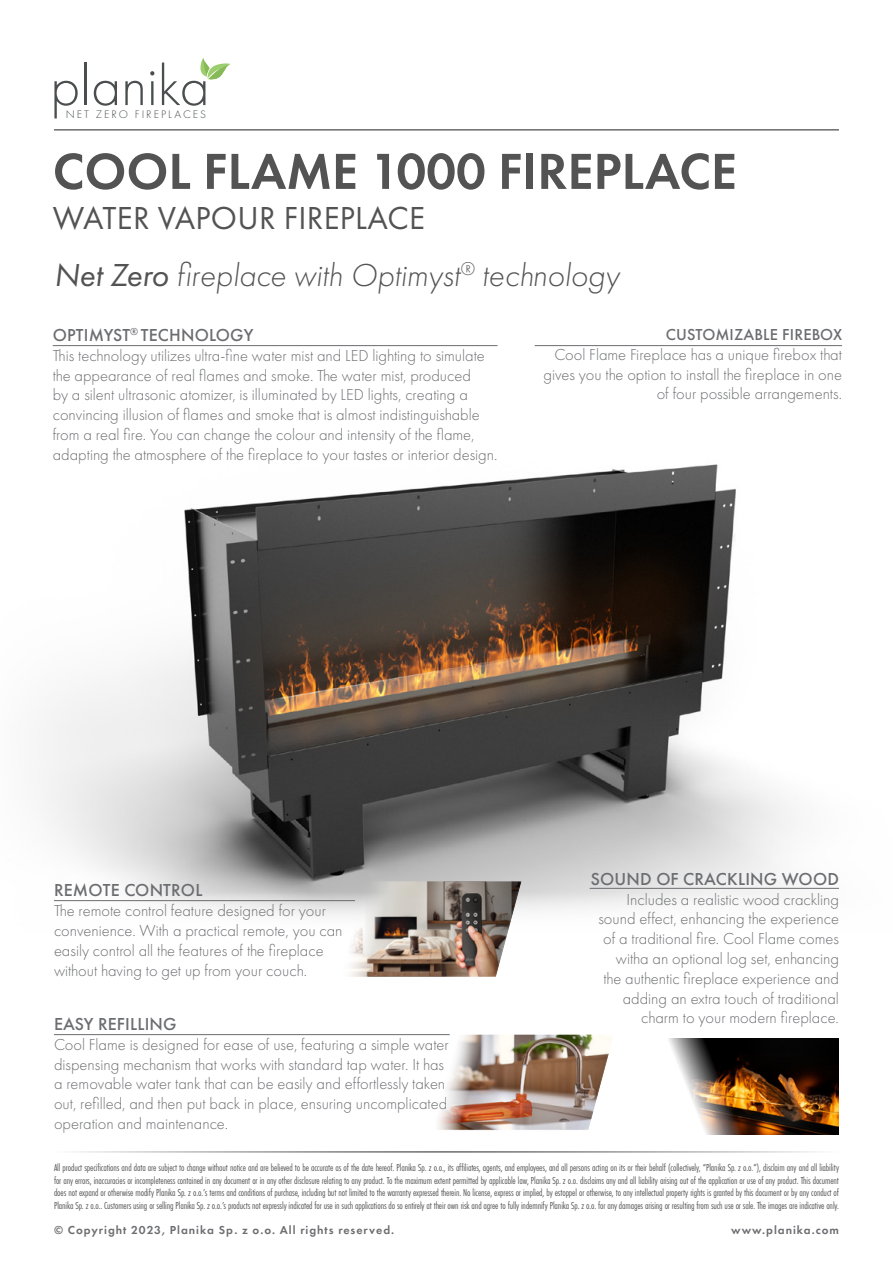
<style>
.page{position:relative;width:893px;height:1263px;background:#fff}
.page>*{position:absolute;margin:0;border:0;box-sizing:border-box;transform-origin:0 0}
.t1{font:300 58.35px "Futura PT";color:#4a4e4f}
.FIREPLACE{font:600 52.5px "Futura PT";color:#535353}
.t2{font:italic 300 33px "Futura PT";color:#535353}
.FIREPLACE-2{font:33px "Futura PT";letter-spacing:.01em;color:#535353}
.spis_treści_2{font:500 18px "Futura PT";letter-spacing:.01em;color:#6c6d70}
.t3{font:300 16.5px/19.8px "Futura PT";color:#6c6d70}
.t4{font:500 16.5px "Futura PT";letter-spacing:.01em;color:#6c6d70}
.t5{font:600 12px "Futura PT";letter-spacing:.08em;color:#6c6d70}
.t6{font:300 11.4px "Futura PT";letter-spacing:.175em;color:#4a4e4f}
.t7{font:10.5px/12.6px "Futura PT Cond";letter-spacing:-.01em;color:#535353;text-align:justify}
.s1{font-weight:400}
</style>
<div class="page">
<hr style="left:54px;top:1152px;width:785px;height:1px;background:#231f20">
<hr style="left:54px;top:130px;width:785px;height:1px;background:#231f20">
<svg style="left:200px;top:58px;width:30px;height:22px"></svg>
<img style="left:42px;top:345px;width:800px;height:571px">
<hr style="left:53px;top:345px;width:444px;height:1px;background:#6c6d70">
<hr style="left:54px;top:900px;width:301px;height:1px;background:#6c6d70">
<hr style="left:54px;top:1034px;width:396px;height:1px;background:#6c6d70">
<img style="left:432px;top:1035px;width:181px;height:95px">
<img style="left:339px;top:881px;width:183px;height:96px">
<hr style="left:590px;top:888px;width:249px;height:1px;background:#6c6d70">
<img style="left:669px;top:1038px;width:170px;height:96px">
<hr style="left:535px;top:345px;width:307px;height:1px;background:#6c6d70">
<h1 class="t1" style="left:50px;top:53px;width:161px">planika</h1>
<p class="t6" style="left:66px;top:108px;width:142px">NET ZERO FIREPLACES</p>
<p class="FIREPLACE" style="left:53px;top:138px;width:686px">COOL FLAME 1000 FIREPLACE</p>
<p class="FIREPLACE-2" style="left:53px;top:198px;width:374px">WATER VAPOUR FIREPLACE</p>
<p class="t2" style="left:54px;top:257px;width:567px"><span class="s1">Net Zero</span> fireplace with Optimyst<sup>®</sup> technology</p>
<p class="spis_treści_2" style="left:53px;top:324px;width:202px">OPTIMYST<sup>®</sup> TECHNOLOGY</p>
<p class="t3" style="left:53px;top:346px;width:446px">This technology utilizes ultra-fine water mist and LED lighting to simulate the appearance of real flames and smoke. The water mist, produced<br>by a silent ultrasonic atomizer, is illuminated by LED lights, creating a convincing illusion of flames and smoke that is almost indistinguishable from a real fire. You can change the colour and intensity of the flame, adapting the atmosphere of the fireplace to your tastes or interior design.</p>
<p class="t4" style="left:666px;top:324px;width:178px">CUSTOMIZABLE FIREBOX</p>
<p class="t3" style="left:543px;top:344px;width:300px;text-align:right">Cool Flame Fireplace has a unique firebox that gives you the option to install the fireplace in one of four possible arrangements.</p>
<p class="spis_treści_2" style="left:54px;top:879px;width:150px">REMOTE CONTROL</p>
<p class="t3" style="left:54px;top:901px;width:290px">The remote control feature designed for your convenience. With a practical remote, you can easily control all the features of the fireplace without having to get up from your couch.</p>
<p class="spis_treści_2" style="left:54px;top:1013px;width:124px">EASY REFILLING</p>
<p class="t3" style="left:54px;top:1034px;width:396px">Cool Flame is designed for ease of use, featuring a simple water dispensing mechanism that works with standard tap water. It has a removable water tank that can be easily and effortlessly taken out, refilled, and then put back in place, ensuring uncomplicated operation and maintenance.</p>
<p class="spis_treści_2" style="left:591px;top:868px;width:250px">SOUND OF CRACKLING WOOD</p>
<p class="t3" style="left:598px;top:889px;width:242px;text-align:right">Includes a realistic wood crackling sound effect, enhancing the experience of a traditional fire. Cool Flame comes witha an optional log set, enhancing the authentic fireplace experience and adding an extra touch of traditional charm to your modern fireplace.</p>
<p class="t7" style="left:54px;top:1161px;width:786px">All product specifications and data are subject to change without notice and are believed to be accurate as of the date hereof. Planika Sp. z o.o., its affiliates, agents, and employees, and all persons acting on its or their behalf (collectively, “Planika Sp. z o.o.”), disclaim any and all liability for any errors, inaccuracies or incompleteness contained in any document or in any other disclosure relating to any product. To the maximum extent permitted by applicable law, Planika Sp. z o.o. disclaims any and all liability arising out of the application or use of any product. This document does not expand or otherwise modify Planika Sp. z o.o.’s terms and conditions of purchase, including but not limited to the warranty expressed therein. No license, express or implied, by estoppel or otherwise, to any intellectual property rights is granted by this document or by any conduct of Planika Sp. z o.o.. Customers using or selling Planika Sp. z o.o.’s products not expressly indicated for use in such applications do so entirely at their own risk and agree to fully indemnify Planika Sp. z o.o. for any damages arising or resulting from such use or sale. The images are indicative only.</p>
<p class="t5" style="left:54px;top:1223px;width:342px">© Copyright 2023, Planika Sp. z o.o. All rights reserved.</p>
<p class="t5" style="left:731px;top:1223px;width:109px">www.planika.com</p>
</div>
